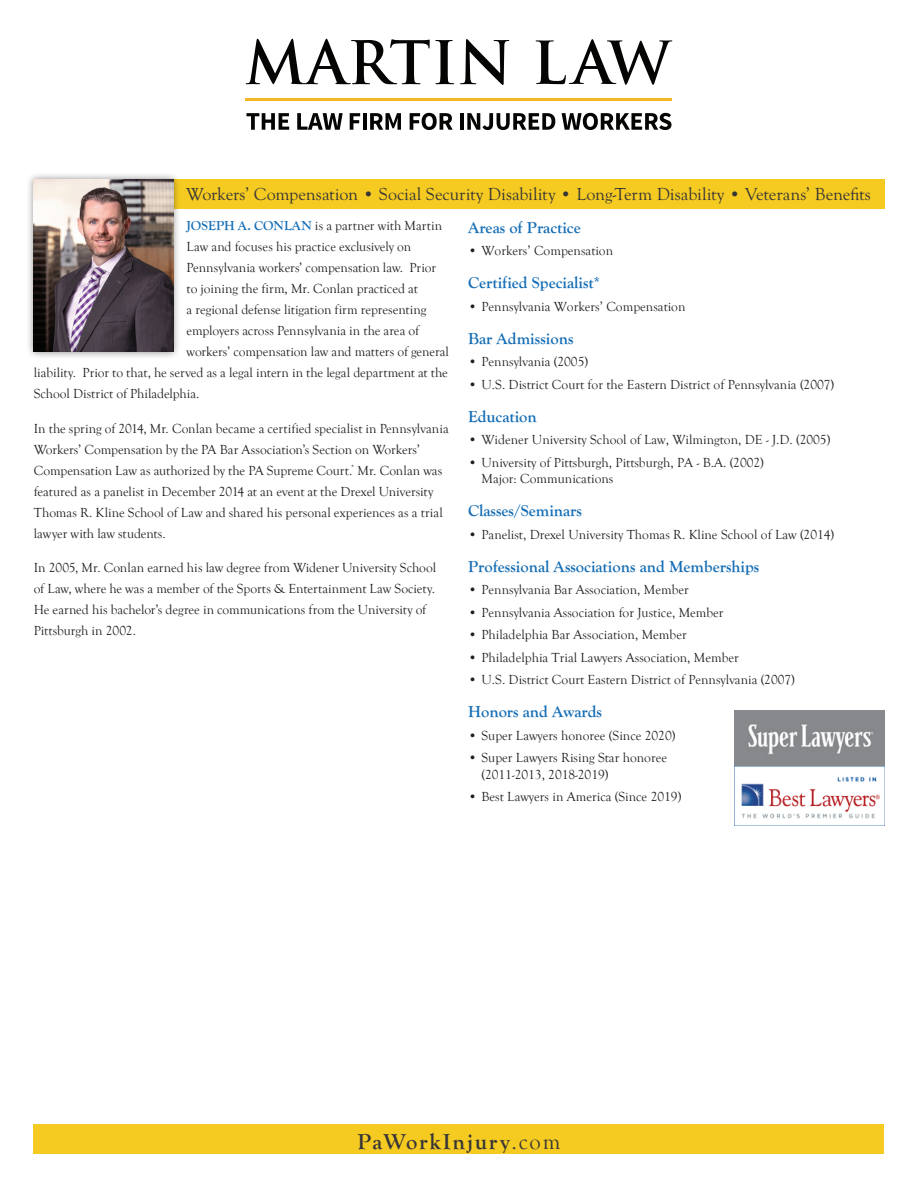
<style>
.page{position:relative;width:918px;height:1188px;background:#fff}
.page>*{position:absolute;margin:0;border:0;box-sizing:border-box;transform-origin:0 0}
.t1{font:700 22.5px "Goudy Old Style T";letter-spacing:.08em;color:#363536}
.t2{font:18px "Goudy Old Sty";letter-spacing:-.005em;color:#363536}
.t3{font:700 16.5px "Goudy Old Style T";color:#146db5}
.t4{font:13.5px/21px "Goudy Old Style T";color:#231f20}
.s1{font-weight:700;color:#146db5}
.s2{font-weight:400}
</style>
<div class="page">
<div style="left:34px;top:1125px;width:850px;height:29px;background:#f5ca21"></div>
<div style="left:141px;top:179px;width:743px;height:30px;background:#f5ca21"></div>
<div style="left:26px;top:171px;width:155px;height:189px;background:#231f20;opacity:.5"></div>
<img style="left:34px;top:179px;width:139px;height:173px">
<img style="left:734px;top:711px;width:150px;height:114px">
<svg style="left:460px;top:39px;width:49px;height:46px"></svg>
<svg style="left:536px;top:39px;width:136px;height:46px"></svg>
<svg style="left:246px;top:39px;width:208px;height:46px"></svg>
<hr style="left:246px;top:98px;width:426px;height:3px;background:#f2b723">
<svg style="left:247px;top:113px;width:42px;height:17px"></svg>
<svg style="left:297px;top:113px;width:46px;height:17px"></svg>
<svg style="left:350px;top:113px;width:10px;height:17px"></svg>
<hr style="left:363px;top:113px;width:3px;height:17px;background:#040503">
<svg style="left:370px;top:113px;width:31px;height:17px"></svg>
<svg style="left:410px;top:113px;width:43px;height:17px"></svg>
<hr style="left:460px;top:113px;width:4px;height:17px;background:#040503">
<svg style="left:467px;top:113px;width:88px;height:17px"></svg>
<svg style="left:562px;top:113px;width:109px;height:17px"></svg>
<h2 class="t2" style="left:186px;top:185px;width:686px">Workers’ Compensation • Social Security Disability • Long-Term Disability • Veterans’ Benefits</h2>
<p class="t4" style="left:187px;top:216px;width:257px"><span class="s1">JOSEPH A. CONLAN</span> is a partner with Martin</p>
<p class="t4" style="left:187px;top:237px;width:226px">Law and focuses his practice exclusively on</p>
<p class="t4" style="left:187px;top:258px;width:251px">Pennsylvania workers’ compensation law. Prior</p>
<p class="t4" style="left:187px;top:279px;width:233px">to joining the firm, Mr. Conlan practiced at</p>
<p class="t4" style="left:187px;top:300px;width:241px">a regional defense litigation firm representing</p>
<p class="t4" style="left:187px;top:321px;width:234px">employers across Pennsylvania in the area of</p>
<p class="t4" style="left:187px;top:342px;width:264px">workers’ compensation law and matters of general</p>
<p class="t4" style="left:34px;top:363px;width:416px">liability. Prior to that, he served as a legal intern in the legal department at the</p>
<p class="t4" style="left:34px;top:384px;width:167px">School District of Philadelphia.</p>
<p class="t4" style="left:34px;top:418px;width:416px">In the spring of 2014, Mr. Conlan became a certified specialist in Pennsylvania Workers’ Compensation by the PA Bar Association’s Section on Workers’ Compensation Law as authorized by the PA Supreme Court.<sup>*</sup> Mr. Conlan was featured as a panelist in December 2014 at an event at the Drexel University Thomas R. Kline School of Law and shared his personal experiences as a trial lawyer with law students.</p>
<p class="t4" style="left:34px;top:558px;width:404px">In 2005, Mr. Conlan earned his law degree from Widener University School of Law, where he was a member of the Sports &amp; Entertainment Law Society.<br>He earned his bachelor’s degree in communications from the University of Pittsburgh in 2002.</p>
<p class="t3" style="left:468px;top:218px;width:114px">Areas of Practice</p>
<p class="t4" style="left:468px;top:241px;width:147px">• Workers’ Compensation</p>
<p class="t3" style="left:468px;top:274px;width:133px">Certified Specialist*</p>
<p class="t4" style="left:468px;top:296px;width:219px">• Pennsylvania Workers’ Compensation</p>
<p class="t3" style="left:468px;top:329px;width:107px">Bar Admissions</p>
<p class="t4" style="left:468px;top:352px;width:122px">• Pennsylvania (2005)</p>
<p class="t4" style="left:468px;top:374px;width:368px">• U.S. District Court for the Eastern District of Pennsylvania (2007)</p>
<p class="t3" style="left:468px;top:407px;width:70px">Education</p>
<p class="t4" style="left:468px;top:430px;width:364px">• Widener University School of Law, Wilmington, DE - J.D. (2005)</p>
<p class="t4" style="left:482px;top:455px;width:284px;line-height:16.5px;text-indent:-14px">• University of Pittsburgh, Pittsburgh, PA - B.A. (2002)<br>Major: Communications</p>
<p class="t3" style="left:468px;top:502px;width:116px">Classes/Seminars</p>
<p class="t4" style="left:468px;top:524px;width:368px">• Panelist, Drexel University Thomas R. Kline School of Law (2014)</p>
<p class="t3" style="left:468px;top:557px;width:293px">Professional Associations and Memberships</p>
<p class="t4" style="left:468px;top:580px;width:222px">• Pennsylvania Bar Association, Member</p>
<p class="t4" style="left:468px;top:602px;width:257px">• Pennsylvania Association for Justice, Member</p>
<p class="t4" style="left:468px;top:625px;width:220px">• Philadelphia Bar Association, Member</p>
<p class="t4" style="left:468px;top:647px;width:272px">• Philadelphia Trial Lawyers Association, Member</p>
<p class="t4" style="left:468px;top:670px;width:329px">• U.S. District Court Eastern District of Pennsylvania (2007)</p>
<p class="t3" style="left:468px;top:703px;width:136px">Honors and Awards</p>
<p class="t4" style="left:468px;top:725px;width:209px">• Super Lawyers honoree (Since 2020)</p>
<p class="t4" style="left:482px;top:750px;width:187px;line-height:16.5px;text-indent:-14px">• Super Lawyers Rising Star honoree (2011-2013, 2018-2019)</p>
<p class="t4" style="left:468px;top:787px;width:215px">• Best Lawyers in America (Since 2019)</p>
<h1 class="t1" style="left:358px;top:1129px;width:204px">PaWorkInjury<span class="s2">.com</span></h1>
</div>
